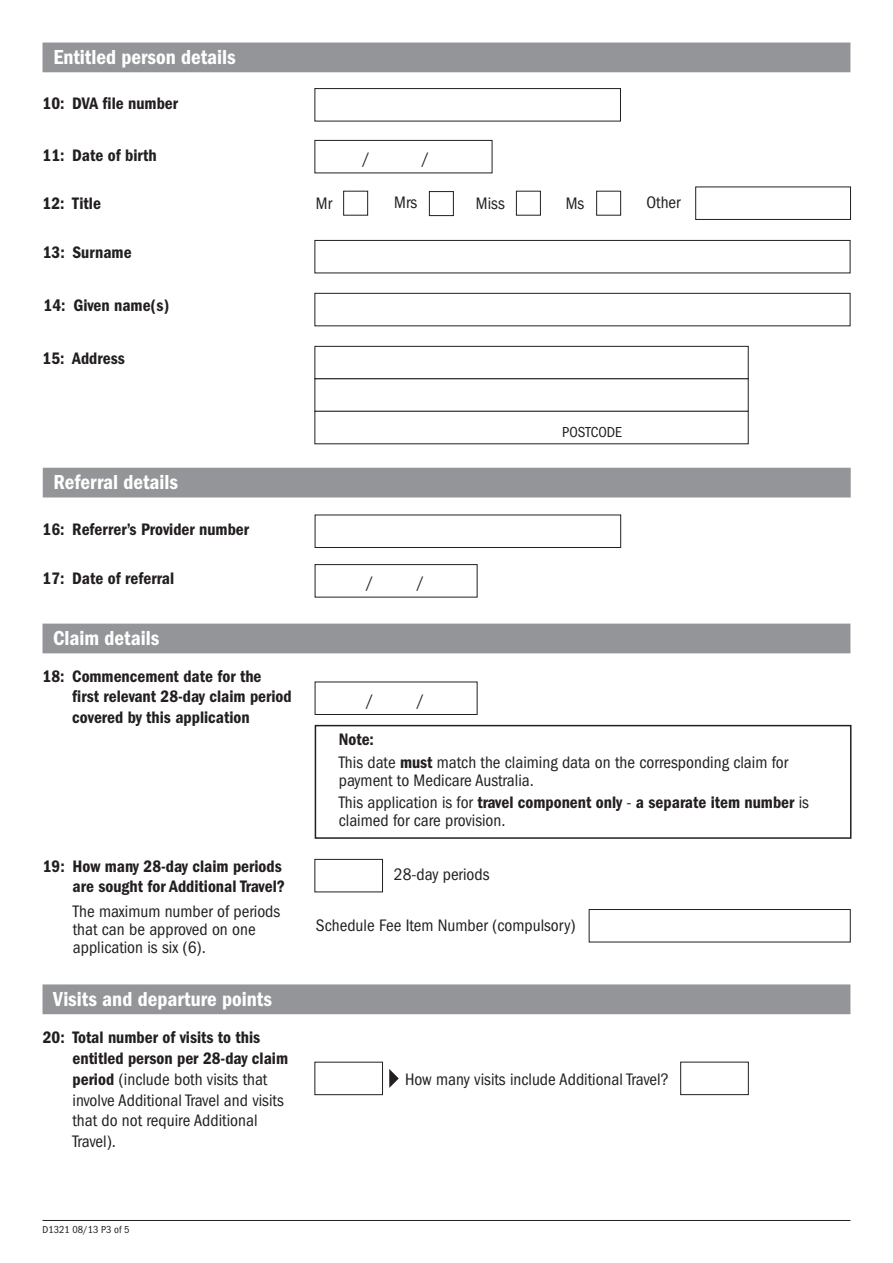
<style>
.page{position:relative;width:893px;height:1263px;background:#fff}
.page>*{position:absolute;margin:0;border:0;box-sizing:border-box;transform-origin:0 0}
.t1{font:21px "ITC Franklin Gothic Std Dm Cd";color:#fff}
.t2{font:17.25px/20.7px "ITC Franklin Gothic Std Dm Cd";color:#231f20}
.t3{font:condensed 17.25px/18px "ITC Franklin Gothic Std";color:#231f20}
.t4{font:condensed 17.25px/20.7px "Franklin Gothic";color:#231f20}
.t5{font:600 condensed 17.25px "Franklin Gothic";color:#231f20}
.t6{font:condensed 15px "ITC Franklin Gothic Std";color:#231f20}
.t7{font:condensed 10.5px "ITC Franklin Gothic Std";color:#231f20}
.s1{font-family:"ITC Franklin Gothic Std Dm Cd";font-stretch:normal}
.s2{font-family:"Franklin Gothic";font-weight:600}
.s3{font-family:"ITC Franklin Gothic Std";font-weight:400}
</style>
<div class="page">
<hr style="left:43px;top:1220px;width:807px;height:1px;background:#231f20">
<div style="left:43px;top:43px;width:807px;height:29px;background:#939598"></div>
<div style="left:343px;top:191px;width:25px;height:24px;border:1px solid #231f20"></div>
<div style="left:429px;top:191px;width:25px;height:25px;border:1px solid #231f20"></div>
<div style="left:516px;top:191px;width:25px;height:24px;border:1px solid #231f20"></div>
<div style="left:596px;top:191px;width:25px;height:24px;border:1px solid #231f20"></div>
<div style="left:315px;top:88px;width:306px;height:33px;border:1px solid #231f20"></div>
<div style="left:695px;top:187px;width:156px;height:33px;border:1px solid #231f20"></div>
<div style="left:315px;top:140px;width:177px;height:33px;border:1px solid #231f20"></div>
<div style="left:315px;top:240px;width:535px;height:33px;border:1px solid #231f20"></div>
<div style="left:315px;top:293px;width:535px;height:33px;border:1px solid #231f20"></div>
<div style="left:315px;top:346px;width:433px;height:33px;border:1px solid #231f20"></div>
<div style="left:315px;top:411px;width:433px;height:33px;border:1px solid #231f20"></div>
<div style="left:43px;top:468px;width:808px;height:29px;background:#939598"></div>
<div style="left:43px;top:624px;width:807px;height:29px;background:#939598"></div>
<div style="left:43px;top:984px;width:807px;height:30px;background:#939598;border:2px solid #939598"></div>
<div style="left:315px;top:515px;width:306px;height:33px;border:1px solid #231f20"></div>
<div style="left:589px;top:909px;width:261px;height:33px;border:1px solid #231f20"></div>
<div style="left:315px;top:564px;width:162px;height:33px;border:1px solid #231f20"></div>
<div style="left:315px;top:682px;width:162px;height:33px;border:1px solid #231f20"></div>
<div style="left:315px;top:859px;width:68px;height:33px;border:1px solid #231f20"></div>
<div style="left:314px;top:1062px;width:69px;height:33px;border:1px solid #231f20"></div>
<div style="left:680px;top:1062px;width:68px;height:33px;border:1px solid #231f20"></div>
<div style="left:315px;top:725px;width:536px;height:114px;border:2px solid #231f20"></div>
<svg style="left:389px;top:1069px;width:10px;height:19px"></svg>
<p class="t1" style="left:53px;top:45px;width:184px">Entitled person details</p>
<p class="t2" style="left:43px;top:93px;width:137px">10: DVA file number</p>
<p class="t2" style="left:43px;top:145px;width:116px">11: Date of birth</p>
<p class="t2" style="left:43px;top:193px;width:60px">12: Title</p>
<p class="t2" style="left:43px;top:242px;width:90px">13: Surname</p>
<p class="t2" style="left:44px;top:295px;width:127px">14: Given name(s)</p>
<p class="t2" style="left:43px;top:348px;width:84px">15: Address</p>
<p class="t1" style="left:53px;top:470px;width:126px">Referral details</p>
<p class="t2" style="left:43px;top:519px;width:208px">16: Referrer’s Provider number</p>
<p class="t2" style="left:43px;top:568px;width:133px">17: Date of referral</p>
<p class="t1" style="left:53px;top:626px;width:108px">Claim details</p>
<p class="t2" style="left:72px;top:665px;width:221px;text-indent:-30px">18: Commencement date for the first relevant 28-day claim period covered by this application</p>
<p class="t2" style="left:43px;top:855px;width:244px;text-align:right">19: How many 28-day claim periods are sought for Additional Travel?</p>
<p class="t3" style="left:73px;top:902px;width:209px">The maximum number of periods that can be approved on one application is six (6).</p>
<p class="t1" style="left:53px;top:987px;width:220px">Visits and departure points</p>
<p class="t2" style="left:73px;top:1027px;width:217px;text-indent:-30px">20: Total number of visits to this entitled person per 28-day claim</p>
<p class="t4" style="left:73px;top:1069px;width:213px"><span class="s1">period</span> (include both visits that involve Additional Travel and visits that do not require Additional<br>Travel).</p>
<p class="t3" style="left:316px;top:195px;width:18px">Mr</p>
<p class="t3" style="left:362px;top:149px;width:9px">/</p>
<p class="t3" style="left:422px;top:149px;width:9px">/</p>
<p class="t3" style="left:394px;top:194px;width:24px">Mrs</p>
<p class="t3" style="left:476px;top:195px;width:30px">Miss</p>
<p class="t3" style="left:566px;top:195px;width:20px">Ms</p>
<p class="t3" style="left:647px;top:194px;width:36px">Other</p>
<p class="t3" style="left:366px;top:574px;width:9px">/</p>
<p class="t3" style="left:417px;top:574px;width:9px">/</p>
<p class="t6" style="left:562px;top:424px;width:62px">POSTCODE</p>
<p class="t3" style="left:366px;top:691px;width:9px">/</p>
<p class="t3" style="left:417px;top:691px;width:9px">/</p>
<p class="t2" style="left:339px;top:729px;width:37px">Note:</p>
<p class="t3" style="left:339px;top:753px;width:451px">This date <span class="s2">must</span> match the claiming data on the corresponding claim for payment to Medicare Australia.</p>
<p class="t5" style="left:339px;top:792px;width:472px"><span class="s3">This application is for</span> travel component only <span class="s3">-</span> a separate item number <span class="s3">is</span></p>
<p class="t3" style="left:339px;top:811px;width:168px">claimed for care provision.</p>
<p class="t3" style="left:394px;top:866px;width:97px">28-day periods</p>
<p class="t3" style="left:316px;top:916px;width:261px">Schedule Fee Item Number (compulsory)</p>
<p class="t3" style="left:405px;top:1070px;width:265px">How many visits include Additional Travel?</p>
<p class="t7" style="left:43px;top:1223px;width:89px">D1321 08/13 P3 of 5</p>
</div>
